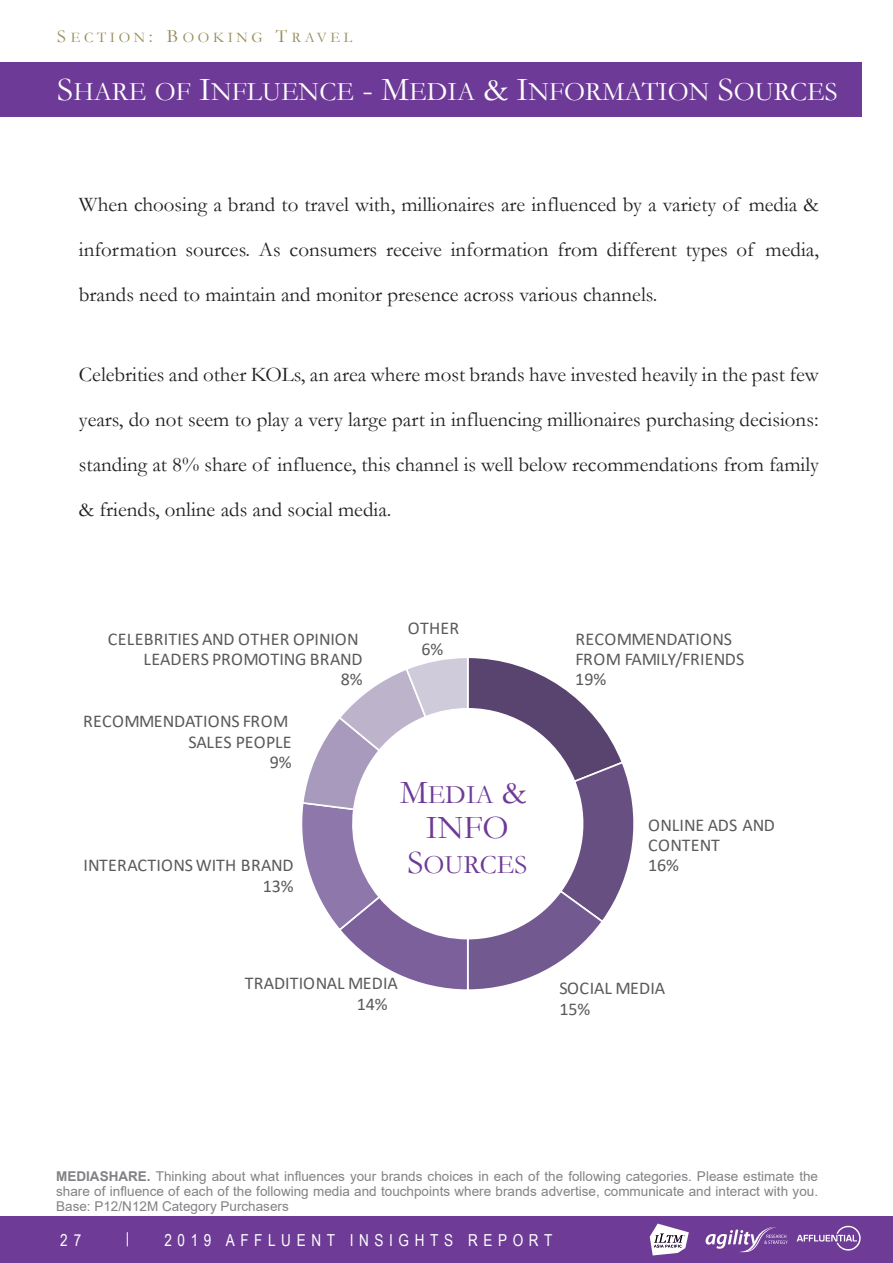
<style>
.page{position:relative;width:893px;height:1263px;background:#fff}
.page>*{position:absolute;margin:0;border:0;box-sizing:border-box;transform-origin:0 0}
.t1{font:33.6px "Garamond";color:#6e3a97}
.t2{font:26.85px "Garamond";color:#fff}
.t3{font:26.85px "Garamond";color:#6e3a97}
.t4{font:21px/45px "Garamond";color:#231f20;text-align:justify}
.t5{font:18px/20.1px "Calibri";letter-spacing:.01em;color:#5a5a5a}
.t6{font:16.5px "Arial Narrow";letter-spacing:.34em;color:#fff}
.t7{font:15px "Arial Narrow";color:#fff;scale:1.1 1}
.t8{font:14.7px "Garamond";letter-spacing:.25em;color:#968b54}
.t9{font:13.5px/15px "Arial";color:#808285;text-align:justify}
.s1{font-size:18.45px}
.s2{font-size:33.6px}
.s3{font-weight:700}
</style>
<div class="page">
<div style="left:0;top:1217px;width:893px;height:46px;background:#6e3c96"></div>
<svg style="left:797px;top:1226px;width:64px;height:25px"></svg>
<svg style="left:706px;top:1227px;width:82px;height:25px"></svg>
<svg style="left:650px;top:1224px;width:39px;height:31px"></svg>
<div style="left:0;top:62px;width:862px;height:55px;background:#6e3a97"></div>
<svg style="left:302px;top:658px;width:332px;height:332px"></svg>
<p class="t8" style="left:57px;top:27px;width:296px"><span class="s1">S</span>ECTION<span class="s1">: B</span>OOKING <span class="s1">T</span>RAVEL</p>
<p class="t2" style="left:57px;top:73px;width:782px"><span class="s2">S</span>HARE OF <span class="s2">I</span>NFLUENCE <span class="s2">- M</span>EDIA <span class="s2">&amp; I</span>NFORMATION <span class="s2">S</span>OURCES</p>
<p class="t4" style="left:79px;top:182px;width:741px">When choosing a brand to travel with, millionaires are influenced by a variety of media &amp; information sources. As consumers receive information from different types of media, brands need to maintain and monitor presence across various channels.</p>
<p class="t4" style="left:79px;top:351px;width:741px">Celebrities and other KOLs, an area where most brands have invested heavily in the past few years, do not seem to play a very large part in influencing millionaires purchasing decisions: standing at 8% share of influence, this channel is well below recommendations from family &amp; friends, online ads and social media.</p>
<p class="t5" style="left:408px;top:618px;width:53px">OTHER</p>
<p class="t5" style="left:108px;top:628px;width:256px;text-align:right">CELEBRITIES AND OTHER OPINION<br>LEADERS PROMOTING BRAND<br>8%</p>
<p class="t5" style="left:421px;top:638px;width:23px">6%</p>
<p class="t5" style="left:83px;top:711px;width:210px;text-align:right">RECOMMENDATIONS FROM<br>SALES PEOPLE<br>9%</p>
<p class="t5" style="left:84px;top:854px;width:212px;line-height:20.5px;text-align:right">INTERACTIONS WITH BRAND<br>13%</p>
<p class="t3" style="left:400px;top:776px;width:128px"><span class="s2">M</span>EDIA <span class="s2">&amp;</span></p>
<h1 class="t1" style="left:426px;top:805px;width:84px">INFO</h1>
<p class="t3" style="left:407px;top:846px;width:121px"><span class="s2">S</span>OURCES</p>
<p class="t5" style="left:575px;top:628px;width:171px">RECOMMENDATIONS<br>FROM FAMILY/FRIENDS<br>19%</p>
<p class="t5" style="left:648px;top:814px;width:128px">ONLINE ADS AND<br>CONTENT<br>16%</p>
<p class="t5" style="left:357px;top:973px;width:43px;line-height:20.5px;text-indent:-112px">TRADITIONAL MEDIA<br>14%</p>
<p class="t5" style="left:559px;top:977px;width:108px;line-height:20.5px">SOCIAL MEDIA<br>15%</p>
<p class="t9" style="left:56px;top:1168px;width:763px"><span class="s3">MEDIASHARE.</span> Thinking about what influences your brands choices in each of the following categories. Please estimate the share of influence of each of the following media and touchpoints where brands advertise, communicate and interact with you.<br>Base: P12/N12M Category Purchasers</p>
<p class="t6" style="left:60px;top:1228px;width:22px">2 7</p>
<p class="t7" style="left:126px;top:1226px;width:5px">|</p>
<p class="t6" style="left:164px;top:1228px;width:389px">2019 AFFLUENT INSIGHTS REPORT</p>
</div>
